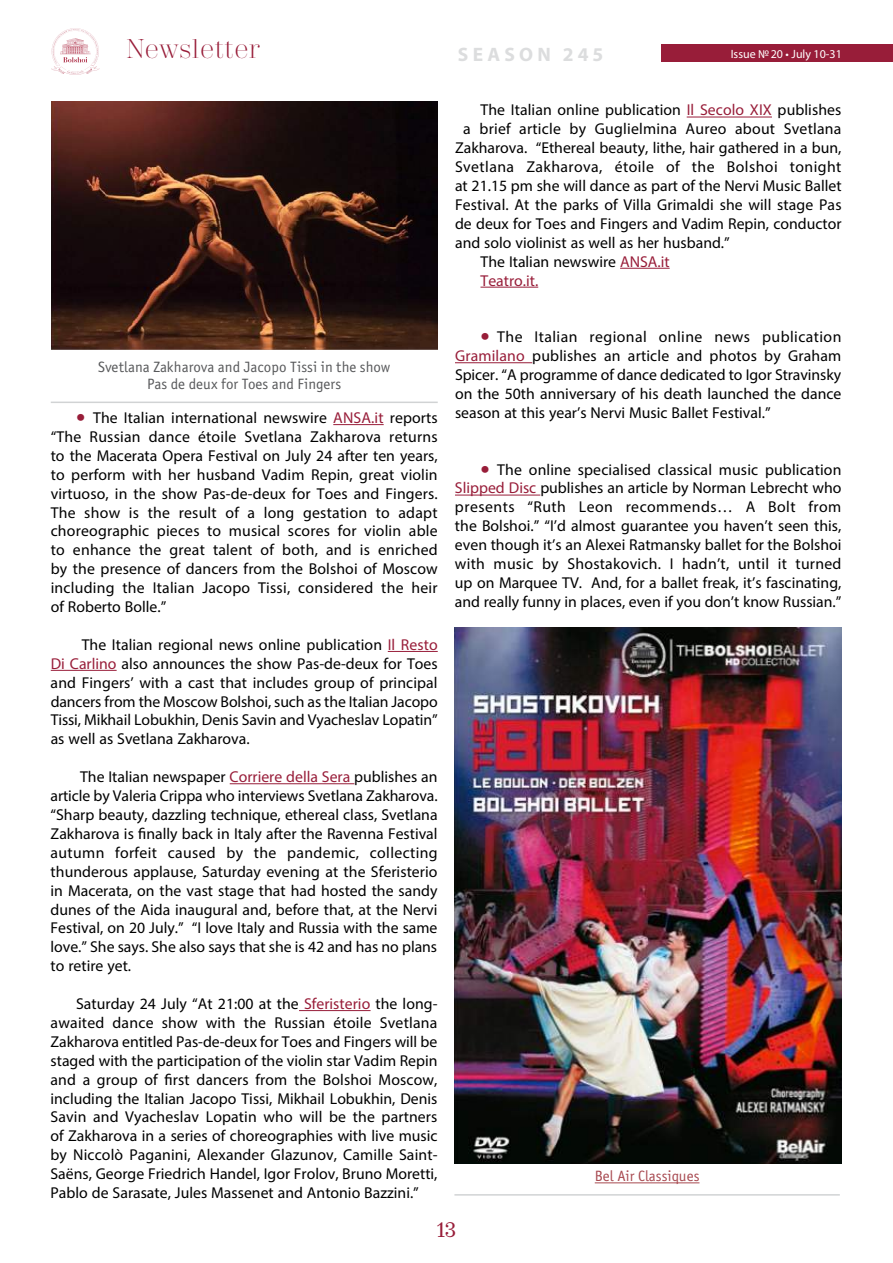
<style>
.page{position:relative;width:893px;height:1263px;background:#fff}
.page>*{position:absolute;margin:0;border:0;box-sizing:border-box;transform-origin:0 0}
.t1{font:300 27px "Trivia Serif";color:#981d39}
.t2{font:21px "Trivia Serif 10 Demo";color:#981d39}
.t3{font:700 19.5px "Myriad Pro";letter-spacing:.22em;color:#dcddde}
.t4{font:15.75px/18.9px "Myriad Pro";color:#000;text-align:justify}
.t5{font:15.75px "Myriad Pro";letter-spacing:.03em;color:#000}
.t6{font:15.75px "Myriad Pro";color:#981d39}
.t7{font:15px/16.5px "Officina Sans Book ITC";color:#58595b;text-align:center}
.t8{font:15px "Officina Sans Book ITC";color:#a84a51}
.t9{font:12px "Myriad Pro";color:#fff}
.s1{color:#981d39}
.s2{font-size:33px;color:#981d39}
</style>
<div class="page">
<div style="left:661px;top:45px;width:232px;height:17px;background:#981d39"></div>
<svg style="left:51px;top:28px;width:49px;height:47px"></svg>
<hr style="left:333px;top:424px;width:51px;height:1px;background:#981d39">
<hr style="left:388px;top:651px;width:50px;height:1px;background:#981d39">
<hr style="left:51px;top:670px;width:66px;height:1px;background:#981d39">
<hr style="left:230px;top:783px;width:124px;height:1px;background:#981d39">
<hr style="left:299px;top:1010px;width:72px;height:1px;background:#981d39">
<img style="left:51px;top:101px;width:386px;height:248px">
<hr style="left:51px;top:402px;width:387px;height:1px;background:#d1d3d4">
<hr style="left:687px;top:117px;width:85px;height:1px;background:#981d39">
<hr style="left:620px;top:268px;width:50px;height:1px;background:#981d39">
<hr style="left:480px;top:287px;width:58px;height:1px;background:#981d39">
<hr style="left:455px;top:362px;width:77px;height:1px;background:#981d39">
<hr style="left:455px;top:495px;width:85px;height:1px;background:#981d39">
<img style="left:455px;top:628px;width:387px;height:535px">
<hr style="left:454px;top:1194px;width:386px;height:1px;background:#d1d3d4">
<hr style="left:595px;top:1182px;width:104px;height:1px;background:#a84a51">
<h1 class="t1" style="left:126px;top:35px;width:135px">Newsletter</h1>
<p class="t9" style="left:731px;top:46px;width:113px">Issue №20 • July 10-31</p>
<p class="t3" style="left:458px;top:41px;width:147px">SEASON 245</p>
<p class="t4" style="left:480px;top:100px;width:362px">The Italian online publication <span class="s1">Il Secolo XIX</span> publishes</p>
<p class="t4" style="left:463px;top:119px;width:380px">a brief article by Guglielmina Aureo about Svetlana</p>
<p class="t4" style="left:455px;top:138px;width:388px">Zakharova. “Ethereal beauty, lithe, hair gathered in a bun,</p>
<p class="t5" style="left:455px;top:157px;width:388px">Svetlana Zakharova, étoile of the Bolshoi tonight</p>
<p class="t4" style="left:455px;top:176px;width:388px">at 21.15 pm she will dance as part of the Nervi Music Ballet</p>
<p class="t4" style="left:455px;top:195px;width:388px">Festival. At the parks of Villa Grimaldi she will stage Pas</p>
<p class="t4" style="left:455px;top:214px;width:388px">de deux for Toes and Fingers and Vadim Repin, conductor</p>
<p class="t4" style="left:455px;top:233px;width:276px">and solo violinist as well as her husband.”</p>
<p class="t4" style="left:481px;top:252px;width:191px">The Italian newswire <span class="s1">ANSA.it</span></p>
<p class="t6" style="left:481px;top:271px;width:59px">Teatro.it.</p>
<p class="t7" style="left:98px;top:359px;width:294px">Svetlana Zakharova and Jacopo Tissi in the show<br>Pas de deux for Toes and Fingers</p>
<p class="t4" style="left:51px;top:408px;width:389px;text-indent:26px"><span class="s2">•</span> The Italian international newswire <span class="s1">ANSA.it</span> reports “The Russian dance étoile Svetlana Zakharova returns to the Macerata Opera Festival on July 24 after ten years, to perform with her husband Vadim Repin, great violin virtuoso, in the show Pas-de-deux for Toes and Fingers.<br>The show is the result of a long gestation to adapt choreographic pieces to musical scores for violin able to enhance the great talent of both, and is enriched by the presence of dancers from the Bolshoi of Moscow including the Italian Jacopo Tissi, considered the heir of Roberto Bolle.”</p>
<p class="t4" style="left:51px;top:635px;width:389px;text-indent:31px">The Italian regional news online publication <span class="s1">Il Resto Di Carlino</span> also announces the show Pas-de-deux for Toes and Fingers’ with a cast that includes group of principal dancers from the Moscow Bolshoi, such as the Italian Jacopo Tissi, Mikhail Lobukhin, Denis Savin and Vyacheslav Lopatin” as well as Svetlana Zakharova.</p>
<p class="t4" style="left:51px;top:767px;width:389px;text-indent:30px">The Italian newspaper <span class="s1">Corriere della Sera</span> publishes an article by Valeria Crippa who interviews Svetlana Zakharova. “Sharp beauty, dazzling technique, ethereal class, Svetlana Zakharova is finally back in Italy after the Ravenna Festival autumn forfeit caused by the pandemic, collecting thunderous applause, Saturday evening at the Sferisterio in Macerata, on the vast stage that had hosted the sandy dunes of the Aida inaugural and, before that, at the Nervi Festival, on 20 July.” “I love Italy and Russia with the same love.” She says. She also says that she is 42 and has no plans to retire yet.</p>
<p class="t4" style="left:51px;top:994px;width:388px;text-indent:26px">Saturday 24 July “At 21:00 at the <span class="s1">Sferisterio</span> the long&shy;awaited dance show with the Russian étoile Svetlana Zakharova entitled Pas-de-deux for Toes and Fingers will be staged with the participation of the violin star Vadim Repin and a group of first dancers from the Bolshoi Moscow, including the Italian Jacopo Tissi, Mikhail Lobukhin, Denis Savin and Vyacheslav Lopatin who will be the partners of Zakharova in a series of choreographies with live music by Niccolò Paganini, Alexander Glazunov, Camille Saint-Saëns, George Friedrich Handel, Igor Frolov, Bruno Moretti, Pablo de Sarasate, Jules Massenet and Antonio Bazzini.”</p>
<p class="t4" style="left:455px;top:327px;width:388px;text-indent:25px"><span class="s2">•</span> The Italian regional online news publication <span class="s1">Gramilano</span> publishes an article and photos by Graham Spicer. “A programme of dance dedicated to Igor Stravinsky on the 50th anniversary of his death launched the dance season at this year’s Nervi Music Ballet Festival.”</p>
<p class="t4" style="left:455px;top:460px;width:388px;text-indent:26px"><span class="s2">•</span> The online specialised classical music publication <span class="s1">Slipped Disc</span> publishes an article by Norman Lebrecht who presents “Ruth Leon recommends… A Bolt from the Bolshoi.” “I’d almost guarantee you haven’t seen this, even though it’s an Alexei Ratmansky ballet for the Bolshoi with music by Shostakovich. I hadn’t, until it turned up on Marquee TV. And, for a ballet freak, it’s fascinating, and really funny in places, even if you don’t know Russian.”</p>
<p class="t8" style="left:595px;top:1168px;width:106px">Bel Air Classiques</p>
<h2 class="t2" style="left:437px;top:1217px;width:20px">13</h2>
</div>
